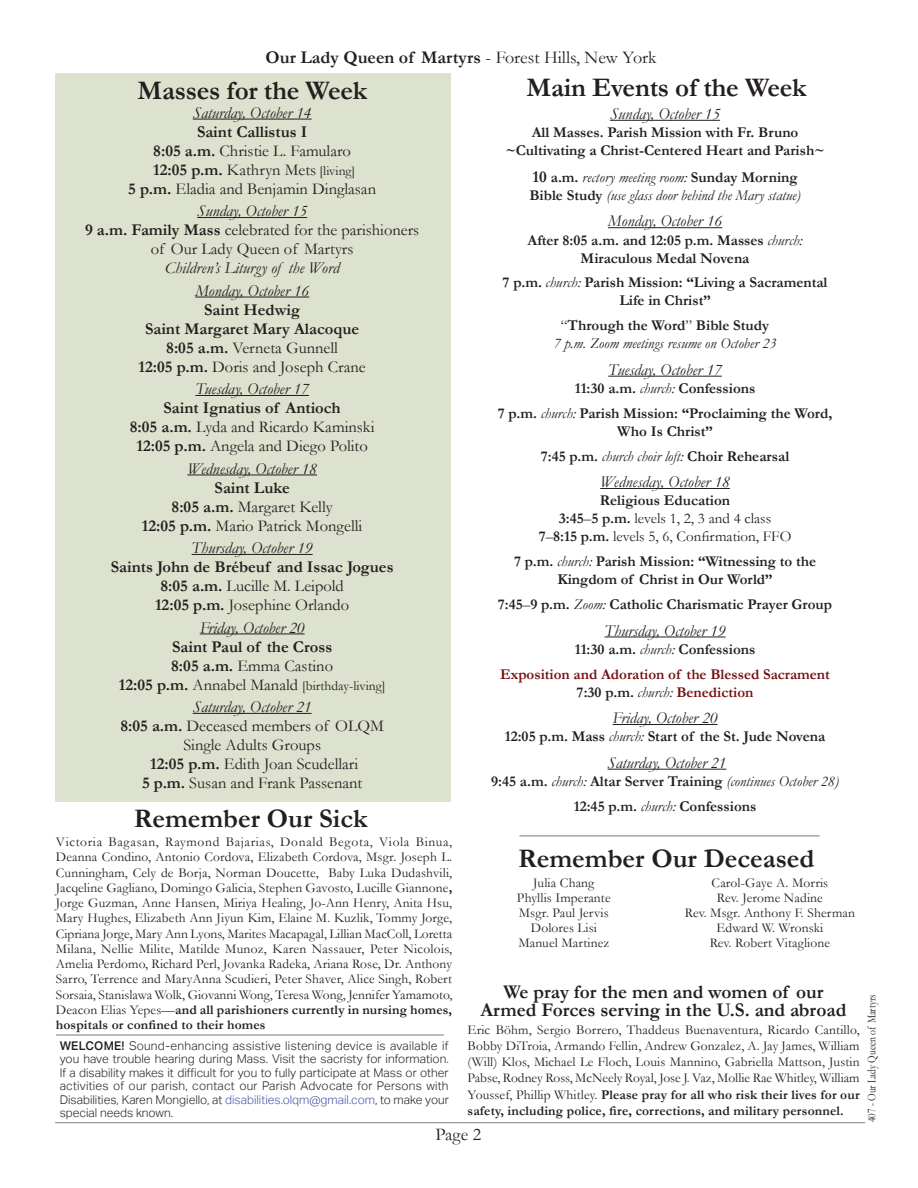
<style>
.page{position:relative;width:918px;height:1188px;background:#fff}
.page>*{position:absolute;margin:0;border:0;box-sizing:border-box;transform-origin:0 0}
.t1{font:700 27px "Garamond";letter-spacing:-.005em;color:#241f1f}
.t2{font:700 19.5px/18px "Garamond";color:#241f1f;text-align:center}
.t3{font:700 18px "Garamond";color:#241f1f}
.t4{font:18px "Garamond";color:#241f1f}
.t5{font:16.5px/19px "Garamond";color:#241f1f;text-align:center}
.t6{font:italic 16.5px/22.5px "Garamond";color:#241f1f;text-align:center}
.t7{font:700 16.5px/19px "Garamond";color:#241f1f;text-align:center}
.t8{font:700 15px/18px "Garamond";color:#241f1f;text-align:center}
.t9{font:italic 15px/18px "Garamond";color:#241f1f}
.t10{font:700 15px/24.8px "Garamond";color:#740f10;text-align:center}
.t11{font:15px/18px "Garamond";color:#241f1f;text-align:center}
.t12{font:13.5px/15.3px "Garamond";letter-spacing:.01em;color:#241f1f;text-align:justify}
.t13{font:300 12px/13.5px "Aktiv Grotesk";color:#241f1f;text-align:justify}
.t14{font:12px "Garamond";color:#241f1f;scale:.8 1}
.s1{font-weight:400}
.s2{font-weight:700}
.s3{font-size:13.5px}
.s4{font-style:italic}
.s5{font-weight:700;font-size:16.5px}
.s6{font-size:16.5px}
.s7{font-weight:700;font-style:normal;font-size:16.5px}
.s8{font-weight:700;font-style:normal}
.s9{font-weight:400;font-style:italic}
.s10{font-style:normal}
.s11{color:#241f1f}
.s12{font-weight:400;font-style:italic;color:#241f1f}
.s13{font-weight:500}
.s14{color:#4455a7}
</style>
<div class="page">
<div style="left:55px;top:73px;width:395px;height:728px;background:#dce2ce"></div>
<hr style="left:55px;top:1122px;width:810px;height:1px;background:#838182">
<hr style="left:193px;top:119px;width:119px;height:1px;background:#241f1f">
<hr style="left:197px;top:217px;width:110px;height:1px;background:#241f1f">
<hr style="left:195px;top:297px;width:114px;height:1px;background:#241f1f">
<hr style="left:195px;top:395px;width:114px;height:1px;background:#241f1f">
<hr style="left:187px;top:475px;width:130px;height:1px;background:#241f1f">
<hr style="left:192px;top:554px;width:121px;height:1px;background:#241f1f">
<hr style="left:200px;top:634px;width:105px;height:1px;background:#241f1f">
<hr style="left:193px;top:713px;width:119px;height:1px;background:#241f1f">
<hr style="left:56px;top:1035px;width:388px;height:1px;background:#797879">
<hr style="left:610px;top:120px;width:110px;height:1px;background:#241f1f">
<hr style="left:608px;top:227px;width:114px;height:1px;background:#241f1f">
<hr style="left:608px;top:376px;width:114px;height:1px;background:#241f1f">
<hr style="left:600px;top:488px;width:130px;height:1px;background:#241f1f">
<hr style="left:605px;top:637px;width:121px;height:1px;background:#241f1f">
<hr style="left:613px;top:724px;width:105px;height:1px;background:#241f1f">
<hr style="left:608px;top:769px;width:118px;height:1px;background:#241f1f">
<hr style="left:519px;top:836px;width:301px;height:1px;background:#777576">
<h3 class="t3" style="left:266px;top:45px;width:393px">Our Lady Queen of Martyrs <span class="s1">- Forest Hills, New York</span></h3>
<h1 class="t1" style="left:138px;top:72px;width:231px">Masses for the Week</h1>
<p class="t6" style="left:193px;top:101px;width:120px">Saturday, October 14</p>
<p class="t5" style="left:128px;top:122px;width:249px"><span class="s2">Saint Callistus I<br>8:05 a.m.</span> Christie L. Famularo<br><span class="s2">12:05 p.m.</span> Kathryn Mets <span class="s3">[living]<br></span><span class="s2">5 p.m.</span> Eladia and Benjamin Dinglasan</p>
<p class="t5" style="left:85px;top:201px;width:336px"><span class="s4">Sunday, October 15<br></span><span class="s2">9 a.m. Family Mass</span> celebrated for the parishioners of Our Lady Queen of Martyrs</p>
<p class="t6" style="left:165px;top:256px;width:176px">Children’s Liturgy of the Word<br>Monday, October 16</p>
<p class="t7" style="left:139px;top:300px;width:229px">Saint Hedwig<br>Saint Margaret Mary Alacoque<br>8:05 a.m. <span class="s1">Verneta Gunnell<br></span>12:05 p.m. <span class="s1">Doris and Joseph Crane</span></p>
<p class="t6" style="left:195px;top:377px;width:115px">Tuesday, October 17</p>
<p class="t5" style="left:130px;top:398px;width:246px"><span class="s2">Saint Ignatius of Antioch<br>8:05 a.m.</span> Lyda and Ricardo Kaminski<br><span class="s2">12:05 p.m.</span> Angela and Diego Polito</p>
<p class="t6" style="left:187px;top:457px;width:131px">Wednesday, October 18</p>
<p class="t5" style="left:142px;top:478px;width:222px"><span class="s2">Saint Luke<br>8:05 a.m.</span> Margaret Kelly<br><span class="s2">12:05 p.m.</span> Mario Patrick Mongelli</p>
<p class="t6" style="left:192px;top:536px;width:123px">Thursday, October 19</p>
<p class="t7" style="left:111px;top:558px;width:284px">Saints John de Brébeuf and Issac Jogues<br>8:05 a.m. <span class="s1">Lucille M. Leipold<br></span>12:05 p.m. <span class="s1">Josephine Orlando</span></p>
<p class="t6" style="left:200px;top:616px;width:106px">Friday, October 20</p>
<p class="t7" style="left:171px;top:637px;width:163px;text-align:left">Saint Paul of the Cross<br>8:05 a.m. <span class="s1">Emma Castino</span></p>
<p class="t12" style="left:119px;top:677px;width:268px"><span class="s5">12:05 p.m.</span> <span class="s6">Annabel Manald</span> [birthday-living]</p>
<p class="t5" style="left:120px;top:697px;width:265px"><span class="s4">Saturday, October 21<br></span><span class="s2">8:05 a.m.</span> Deceased members of OLQM<br>Single Adults Groups<br><span class="s2">12:05 p.m.</span> Edith Joan Scudellari<br><span class="s2">5 p.m.</span> Susan and Frank Passenant</p>
<h1 class="t1" style="left:134px;top:800px;width:235px">Remember Our Sick</h1>
<h1 class="t1" style="left:527px;top:69px;width:282px">Main Events of the Week</h1>
<p class="t6" style="left:610px;top:102px;width:112px">Sunday, October 15</p>
<p class="t8" style="left:506px;top:123px;width:320px">All Masses. Parish Mission with Fr. Bruno ~Cultivating a Christ-Centered Heart and Parish~</p>
<p class="t9" style="left:529px;top:168px;width:273px"><span class="s7">10</span> <span class="s8">a.m.</span> rectory meeting room: <span class="s8">Sunday Morning<br>Bible Study</span> (use glass door behind the Mary statue)</p>
<p class="t6" style="left:608px;top:210px;width:116px">Monday, October 16</p>
<p class="t8" style="left:528px;top:231px;width:277px">After 8:05 a.m. and 12:05 p.m. Masses <span class="s9">church:<br></span>Miraculous Medal Novena</p>
<p class="t8" style="left:503px;top:274px;width:326px">7 p.m. <span class="s9">church:</span> Parish Mission: “Living a Sacramental<br>Life in Christ”</p>
<p class="t9" style="left:554px;top:316px;width:224px;text-align:center"><span class="s10">“</span><span class="s8">Through the Word</span><span class="s10">”</span> <span class="s8">Bible Study<br></span>7 p.m. Zoom meetings resume on October 23</p>
<p class="t6" style="left:608px;top:358px;width:115px">Tuesday, October 17</p>
<p class="t8" style="left:498px;top:376px;width:336px;line-height:24.8px">11:30 a.m. <span class="s9">church:</span> Confessions<br>7 p.m. <span class="s9">church:</span> Parish Mission: “Proclaiming the Word,</p>
<p class="t8" style="left:541px;top:419px;width:250px;line-height:24.8px">Who Is Christ”<br>7:45 p.m. <span class="s9">church choir loft:</span> Choir Rehearsal</p>
<p class="t6" style="left:600px;top:470px;width:131px">Wednesday, October 18</p>
<p class="t11" style="left:539px;top:491px;width:254px"><span class="s2">Religious Education<br>3:45</span>–<span class="s2">5 p.m.</span> levels 1, 2, 3 and 4 class<br><span class="s2">7</span>–<span class="s2">8:15 p.m.</span> levels 5, 6, Confirmation, FFO</p>
<p class="t8" style="left:514px;top:553px;width:303px">7 p.m. <span class="s9">church:</span> Parish Mission: “Witnessing to the<br>Kingdom of Christ in Our World”</p>
<p class="t8" style="left:498px;top:595px;width:336px">7:45<span class="s1">–</span>9 p.m. <span class="s9">Zoom:</span> Catholic Charismatic Prayer Group</p>
<p class="t6" style="left:605px;top:619px;width:123px">Thursday, October 19</p>
<p class="t10" style="left:500px;top:637px;width:331px"><span class="s11">11:30 a.m.</span> <span class="s12">church:</span> <span class="s11">Confessions<br></span>Exposition and Adoration of the Blessed Sacrament</p>
<p class="t10" style="left:577px;top:680px;width:178px"><span class="s11">7:30 p.m.</span> <span class="s12">church:</span> Benediction</p>
<p class="t6" style="left:613px;top:706px;width:106px">Friday, October 20</p>
<p class="t8" style="left:505px;top:728px;width:322px">12:05 p.m. Mass <span class="s9">church:</span> Start of the St. Jude Novena</p>
<p class="t6" style="left:608px;top:751px;width:120px">Saturday, October 21</p>
<p class="t8" style="left:491px;top:769px;width:349px;line-height:24.8px">9:45 a.m. <span class="s9">church:</span> Altar Server Training <span class="s9">(continues October 28)<br></span>12:45 p.m. <span class="s9">church:</span> Confessions</p>
<p class="t12" style="left:56px;top:834px;width:398px">Victoria Bagasan, Raymond Bajarias, Donald Begota, Viola Binua, Deanna Condino, Antonio Cordova, Elizabeth Cordova, Msgr. Joseph L.<br>Cunningham, Cely de Borja, Norman Doucette, Baby Luka Dudashvili, Jacqeline Gagliano, Domingo Galicia, Stephen Gavosto, Lucille Giannone<span class="s2">, </span>Jorge Guzman, Anne Hansen, Miriya Healing, Jo-Ann Henry, Anita Hsu, Mary Hughes, Elizabeth Ann Jiyun Kim, Elaine M. Kuzlik, Tommy Jorge, Cipriana Jorge, Mary Ann Lyons, Marites Macapagal, Lillian MacColl, Loretta Milana, Nellie Milite, Matilde Munoz, Karen Nassauer, Peter Nicolois, Amelia Perdomo, Richard Perl, Jovanka Radeka, Ariana Rose, Dr. Anthony Sarro, Terrence and MaryAnna Scudieri, Peter Shaver, Alice Singh, Robert Sorsaia, Stanislawa Wolk, Giovanni Wong, Teresa Wong, Jennifer Yamamoto, Deacon Elias Yepes—<span class="s2">and all parishioners currently in nursing homes, hospitals or confined to their homes</span></p>
<h1 class="t1" style="left:518px;top:840px;width:298px">Remember Our Deceased</h1>
<p class="t12" style="left:517px;top:875px;width:95px;text-align:center">Julia Chang<br>Phyllis Imperante<br>Msgr. Paul Jervis<br>Dolores Lisi<br>Manuel Martinez</p>
<p class="t12" style="left:685px;top:875px;width:172px;text-align:center">Carol-Gaye A. Morris<br>Rev. Jerome Nadine<br>Rev. Msgr. Anthony F. Sherman<br>Edward W. Wronski<br>Rev. Robert Vitaglione</p>
<h2 class="t2" style="left:480px;top:983px;width:367px">We pray for the men and women of our<br>Armed Forces serving in the U.S. and abroad</h2>
<p class="t12" style="left:468px;top:1022px;width:394px;line-height:16px">Eric Böhm, Sergio Borrero, Thaddeus Buenaventura, Ricardo Cantillo, Bobby DiTroia, Armando Fellin, Andrew Gonzalez, A. Jay James, William (Will) Klos, Michael Le Floch, Louis Mannino, Gabriella Mattson, Justin Pabse, Rodney Ross, McNeely Royal, Jose J. Vaz, Mollie Rae Whitley, William Youssef, Phillip Whitley. <span class="s2">Please pray for all who risk their lives for our safety, including police, fire, corrections, and military personnel.</span></p>
<p class="t14" style="left:864px;top:1122px;width:161px;rotate:-90deg">407 - Our Lady Queen of Martyrs</p>
<p class="t13" style="left:60px;top:1039px;width:391px"><span class="s13">WELCOME!</span> Sound-enhancing assistive listening device is available if you have trouble hearing during Mass. Visit the sacristy for information.<br>If a disability makes it difficult for you to fully participate at Mass or other activities of our parish, contact our Parish Advocate for Persons with Disabilities, Karen Mongiello, at <span class="s14">disabilities.olqm@gmail.com</span>, to make your special needs known.</p>
<h3 class="t4" style="left:436px;top:1122px;width:47px">Page 2</h3>
</div>
